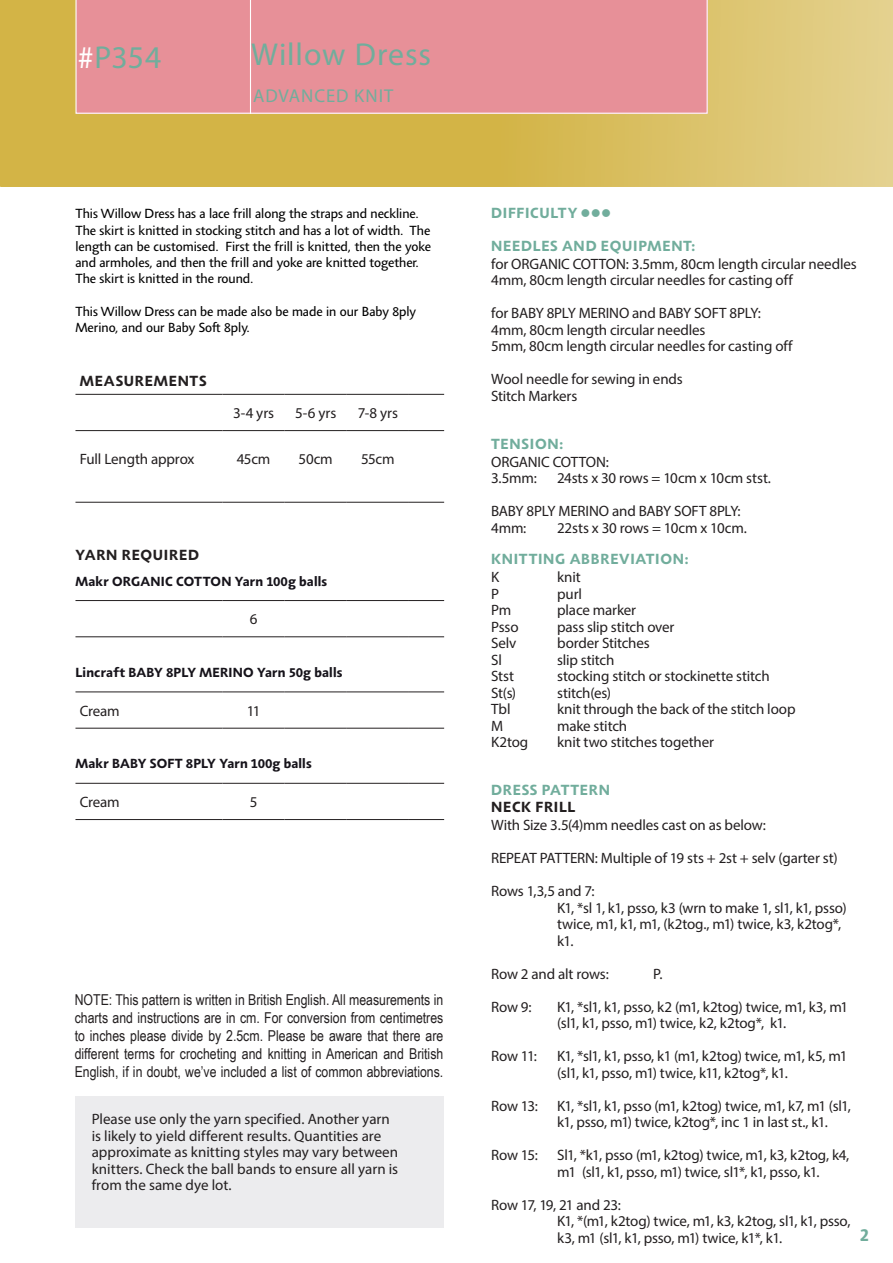
<style>
.page{position:relative;width:893px;height:1263px;background:#fff}
.page>*{position:absolute;margin:0;border:0;box-sizing:border-box;transform-origin:0 0}
.t1{font:31.8px "Myriad Pro";letter-spacing:.025em;color:#71ad9c}
.t2{font:18.6px "Myriad Pro";letter-spacing:.045em;color:#71ad9c}
.t3{font:700 18px "Agilita LT Pro";color:#71ad9c}
.t4{font:15px/16.5px "Myriad Pro";letter-spacing:-.01em;color:#231f20}
.t5{font:15px/18px "Arial Narrow";color:#231f20;text-align:justify}
.t6{font:700 15px "Agilita LT Pro";letter-spacing:.05em;color:#71ad9c}
.t7{font:700 15px "Agilita LT Pro";letter-spacing:.05em;color:#231f20}
.t8{font:13.5px/16.2px "Agilita LT Pro";color:#000001}
.t9{font:700 13.5px "Agilita LT Pro";letter-spacing:.015em;color:#16131a}
.s1{color:#fff}
</style>
<div class="page">
<hr style="left:75px;top:502px;width:148px;height:1px;background:#231f20">
<hr style="left:223px;top:502px;width:62px;height:1px;background:#231f20">
<hr style="left:285px;top:502px;width:62px;height:1px;background:#231f20">
<hr style="left:347px;top:502px;width:62px;height:1px;background:#231f20">
<hr style="left:409px;top:502px;width:35px;height:1px;background:#231f20">
<hr style="left:75px;top:394px;width:148px;height:1px;background:#231f20">
<hr style="left:223px;top:394px;width:62px;height:1px;background:#231f20">
<hr style="left:285px;top:394px;width:62px;height:1px;background:#231f20">
<hr style="left:347px;top:394px;width:62px;height:1px;background:#231f20">
<hr style="left:409px;top:394px;width:35px;height:1px;background:#231f20">
<hr style="left:75px;top:430px;width:148px;height:1px;background:#231f20">
<hr style="left:223px;top:430px;width:62px;height:1px;background:#231f20">
<hr style="left:285px;top:430px;width:62px;height:1px;background:#231f20">
<hr style="left:347px;top:430px;width:62px;height:1px;background:#231f20">
<hr style="left:409px;top:430px;width:35px;height:1px;background:#231f20">
<hr style="left:75px;top:600px;width:148px;height:1px;background:#231f20">
<hr style="left:223px;top:600px;width:62px;height:1px;background:#231f20">
<hr style="left:285px;top:600px;width:62px;height:1px;background:#231f20">
<hr style="left:347px;top:600px;width:62px;height:1px;background:#231f20">
<hr style="left:409px;top:600px;width:35px;height:1px;background:#231f20">
<hr style="left:75px;top:636px;width:148px;height:1px;background:#231f20">
<hr style="left:223px;top:636px;width:62px;height:1px;background:#231f20">
<hr style="left:285px;top:636px;width:62px;height:1px;background:#231f20">
<hr style="left:347px;top:636px;width:62px;height:1px;background:#231f20">
<hr style="left:409px;top:636px;width:35px;height:1px;background:#231f20">
<hr style="left:75px;top:691px;width:148px;height:1px;background:#231f20">
<hr style="left:223px;top:691px;width:62px;height:1px;background:#231f20">
<hr style="left:285px;top:691px;width:62px;height:1px;background:#231f20">
<hr style="left:347px;top:691px;width:62px;height:1px;background:#231f20">
<hr style="left:409px;top:691px;width:35px;height:1px;background:#231f20">
<hr style="left:75px;top:728px;width:148px;height:1px;background:#231f20">
<hr style="left:223px;top:728px;width:62px;height:1px;background:#231f20">
<hr style="left:285px;top:728px;width:62px;height:1px;background:#231f20">
<hr style="left:347px;top:728px;width:62px;height:1px;background:#231f20">
<hr style="left:409px;top:728px;width:35px;height:1px;background:#231f20">
<hr style="left:75px;top:783px;width:148px;height:1px;background:#231f20">
<hr style="left:223px;top:783px;width:62px;height:1px;background:#231f20">
<hr style="left:285px;top:783px;width:62px;height:1px;background:#231f20">
<hr style="left:347px;top:783px;width:62px;height:1px;background:#231f20">
<hr style="left:409px;top:783px;width:35px;height:1px;background:#231f20">
<hr style="left:75px;top:819px;width:148px;height:1px;background:#231f20">
<hr style="left:223px;top:819px;width:62px;height:1px;background:#231f20">
<hr style="left:285px;top:819px;width:62px;height:1px;background:#231f20">
<hr style="left:347px;top:819px;width:62px;height:1px;background:#231f20">
<hr style="left:409px;top:819px;width:35px;height:1px;background:#231f20">
<div style="left:75px;top:1096px;width:369px;height:132px;background:#ececee"></div>
<svg style="left:0;top:0;width:893px;height:187px;background:#d8bd5d"></svg>
<div style="left:75px;top:0;width:633px;height:114px;background:#e79098"></div>
<hr style="left:250px;top:0;width:1px;height:114px;background:#fff">
<h1 class="t1" style="left:78px;top:37px;width:85px"><span class="s1">#</span>P354</h1>
<h1 class="t1" style="left:251px;top:34px;width:181px">Willow Dress</h1>
<p class="t2" style="left:253px;top:85px;width:142px">ADVANCED KNIT</p>
<p class="t8" style="left:75px;top:206px;width:357px">This Willow Dress has a lace frill along the straps and neckline.<br>The skirt is knitted in stocking stitch and has a lot of width. The length can be customised. First the frill is knitted, then the yoke and armholes, and then the frill and yoke are knitted together.<br>The skirt is knitted in the round.</p>
<p class="t8" style="left:75px;top:303px;width:342px">This Willow Dress can be made also be made in our Baby 8ply<br>Merino, and our Baby Soft 8ply.</p>
<p class="t7" style="left:80px;top:370px;width:128px">MEASUREMENTS</p>
<p class="t4" style="left:233px;top:405px;width:43px">3-4 yrs</p>
<p class="t4" style="left:295px;top:405px;width:43px">5-6 yrs</p>
<p class="t4" style="left:358px;top:405px;width:42px">7-8 yrs</p>
<p class="t4" style="left:80px;top:450px;width:116px">Full Length approx</p>
<p class="t4" style="left:237px;top:450px;width:35px">45cm</p>
<p class="t4" style="left:299px;top:450px;width:36px">50cm</p>
<p class="t4" style="left:361px;top:450px;width:35px">55cm</p>
<p class="t7" style="left:76px;top:544px;width:125px">YARN REQUIRED</p>
<p class="t9" style="left:75px;top:571px;width:253px">Makr ORGANIC COTTON Yarn 100g balls</p>
<p class="t4" style="left:250px;top:611px;width:9px">6</p>
<p class="t9" style="left:75px;top:662px;width:268px">Lincraft BABY 8PLY MERINO Yarn 50g balls</p>
<p class="t4" style="left:80px;top:702px;width:42px">Cream</p>
<p class="t4" style="left:247px;top:702px;width:15px">11</p>
<p class="t9" style="left:75px;top:754px;width:238px">Makr BABY SOFT 8PLY Yarn 100g balls</p>
<p class="t4" style="left:80px;top:793px;width:42px">Cream</p>
<p class="t4" style="left:250px;top:793px;width:9px">5</p>
<p class="t5" style="left:75px;top:990px;width:370px">NOTE: This pattern is written in British English. All measurements in charts and instructions are in cm. For conversion from centimetres to inches please divide by 2.5cm. Please be aware that there are different terms for crocheting and knitting in American and British English, if in doubt, we’ve included a list of common abbreviations.</p>
<p class="t4" style="left:92px;top:1111px;width:308px">Please use only the yarn specified. Another yarn is likely to yield different results. Quantities are approximate as knitting styles may vary between knitters. Check the ball bands to ensure all yarn is from the same dye lot.</p>
<p class="t6" style="left:491px;top:202px;width:122px">DIFFICULTY ●●●</p>
<p class="t6" style="left:491px;top:235px;width:206px">NEEDLES AND EQUIPMENT:</p>
<p class="t4" style="left:491px;top:255px;width:367px">for ORGANIC COTTON: 3.5mm, 80cm length circular needles<br>4mm, 80cm length circular needles for casting off</p>
<p class="t4" style="left:491px;top:305px;width:303px">for BABY 8PLY MERINO and BABY SOFT 8PLY:<br>4mm, 80cm length circular needles<br>5mm, 80cm length circular needles for casting off</p>
<p class="t4" style="left:491px;top:371px;width:193px">Wool needle for sewing in ends<br>Stitch Markers</p>
<p class="t6" style="left:491px;top:433px;width:73px">TENSION:</p>
<p class="t4" style="left:491px;top:453px;width:119px">ORGANIC COTTON:<br>3.5mm:</p>
<p class="t4" style="left:557px;top:470px;width:215px">24sts x 30 rows = 10cm x 10cm stst.</p>
<p class="t4" style="left:491px;top:503px;width:251px">BABY 8PLY MERINO and BABY SOFT 8PLY:<br>4mm:</p>
<p class="t4" style="left:557px;top:519px;width:191px">22sts x 30 rows = 10cm x 10cm.</p>
<p class="t6" style="left:491px;top:548px;width:199px">KNITTING ABBREVIATION:</p>
<p class="t4" style="left:491px;top:569px;width:10px">K</p>
<p class="t4" style="left:557px;top:569px;width:25px">knit</p>
<p class="t4" style="left:491px;top:585px;width:9px">P</p>
<p class="t4" style="left:557px;top:585px;width:26px">purl</p>
<p class="t4" style="left:491px;top:602px;width:22px">Pm</p>
<p class="t4" style="left:557px;top:602px;width:80px">place marker</p>
<p class="t4" style="left:491px;top:618px;width:29px">Psso</p>
<p class="t4" style="left:557px;top:618px;width:119px">pass slip stitch over</p>
<p class="t4" style="left:491px;top:635px;width:27px">Selv</p>
<p class="t4" style="left:557px;top:635px;width:94px">border Stitches</p>
<p class="t4" style="left:491px;top:651px;width:12px">Sl</p>
<p class="t4" style="left:557px;top:651px;width:59px">slip stitch</p>
<p class="t4" style="left:491px;top:668px;width:24px">Stst</p>
<p class="t4" style="left:557px;top:668px;width:214px">stocking stitch or stockinette stitch</p>
<p class="t4" style="left:491px;top:684px;width:27px">St(s)</p>
<p class="t4" style="left:557px;top:684px;width:55px">stitch(es)</p>
<p class="t4" style="left:491px;top:701px;width:21px">Tbl</p>
<p class="t4" style="left:557px;top:701px;width:240px">knit through the back of the stitch loop</p>
<p class="t4" style="left:491px;top:717px;width:14px">M</p>
<p class="t4" style="left:557px;top:717px;width:72px">make stitch</p>
<p class="t4" style="left:491px;top:734px;width:39px">K2tog</p>
<p class="t4" style="left:557px;top:734px;width:158px">knit two stitches together</p>
<p class="t6" style="left:491px;top:779px;width:120px">DRESS PATTERN</p>
<p class="t7" style="left:491px;top:796px;width:86px">NECK FRILL</p>
<p class="t4" style="left:491px;top:816px;width:276px">With Size 3.5(4)mm needles cast on as below:</p>
<p class="t4" style="left:491px;top:849px;width:348px">REPEAT PATTERN: Multiple of 19 sts + 2st + selv (garter st)</p>
<p class="t4" style="left:557px;top:882px;width:291px;text-indent:-66px">Rows 1,3,5 and 7:<br>K1, *sl 1, k1, psso, k3 (wrn to make 1, sl1, k1, psso) twice, m1, k1, m1, (k2tog., m1) twice, k3, k2tog*, k1.</p>
<p class="t4" style="left:491px;top:965px;width:119px">Row 2 and alt rows:</p>
<p class="t4" style="left:653px;top:965px;width:11px">P.</p>
<p class="t4" style="left:491px;top:998px;width:42px">Row 9:</p>
<p class="t4" style="left:557px;top:998px;width:293px">K1, *sl1, k1, psso, k2 (m1, k2tog) twice, m1, k3, m1 (sl1, k1, psso, m1) twice, k2, k2tog*, k1.</p>
<p class="t4" style="left:491px;top:1047px;width:47px">Row 11:</p>
<p class="t4" style="left:557px;top:1047px;width:292px">K1, *sl1, k1, psso, k1 (m1, k2tog) twice, m1, k5, m1 (sl1, k1, psso, m1) twice, k11, k2tog*, k1.</p>
<p class="t4" style="left:491px;top:1097px;width:48px">Row 13:</p>
<p class="t4" style="left:557px;top:1097px;width:295px">K1, *sl1, k1, psso (m1, k2tog) twice, m1, k7, m1 (sl1, k1, psso, m1) twice, k2tog*, inc 1 in last st., k1.</p>
<p class="t4" style="left:491px;top:1146px;width:48px">Row 15:</p>
<p class="t4" style="left:557px;top:1146px;width:294px">Sl1, *k1, psso (m1, k2tog) twice, m1, k3, k2tog, k4, m1 (sl1, k1, psso, m1) twice, sl1*, k1, psso, k1.</p>
<p class="t4" style="left:557px;top:1196px;width:295px;text-indent:-66px">Row 17, 19, 21 and 23:<br>K1, *(m1, k2tog) twice, m1, k3, k2tog, sl1, k1, psso, k3, m1 (sl1, k1, psso, m1) twice, k1*, k1.</p>
<p class="t3" style="left:860px;top:1222px;width:10px">2</p>
</div>
